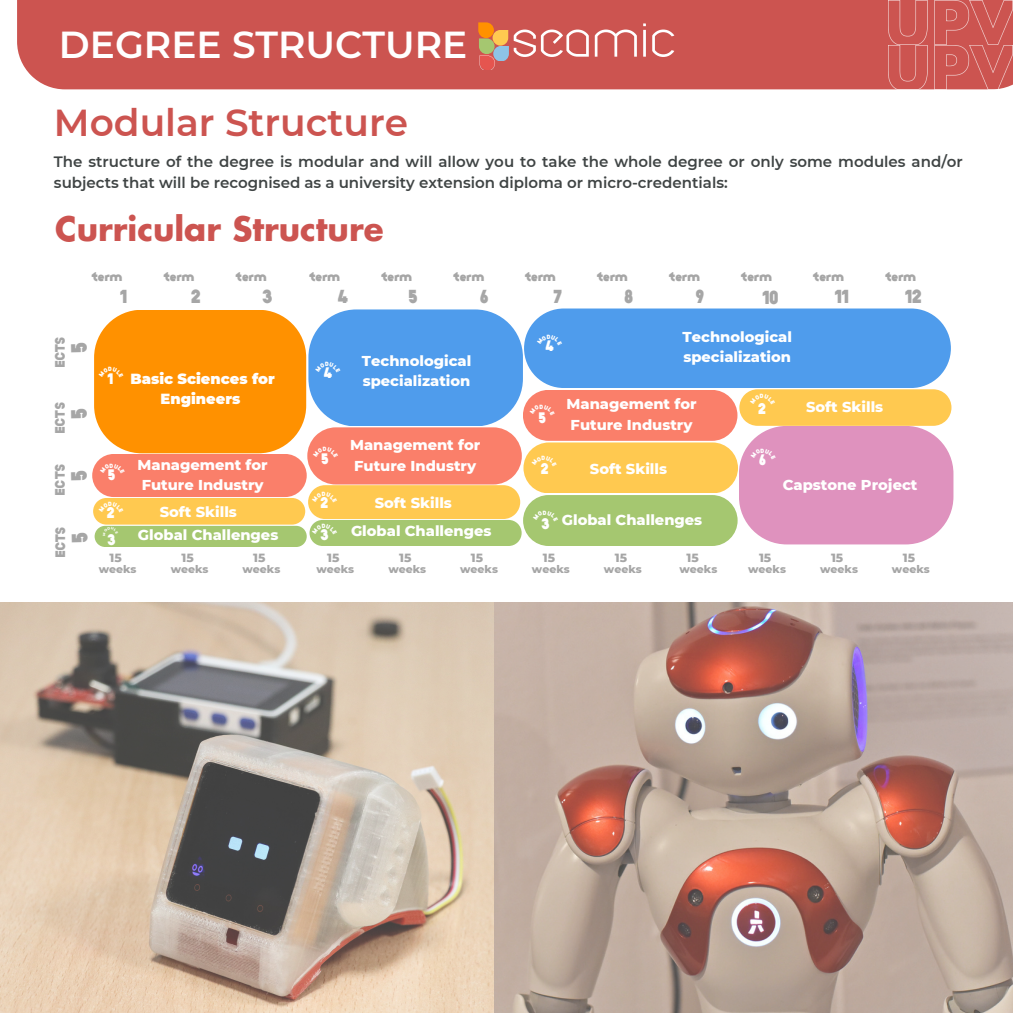
<style>
.page{position:relative;width:1013px;height:1013px;background:#fff}
.page>*{position:absolute;margin:0;border:0;box-sizing:border-box;transform-origin:0 0}
.t1{font:66.38px "Modeka";letter-spacing:-.025em;color:#fff}
.t2{font:600 37.5px "Montserrat";color:#cc5450}
.t3{font:600 37.5px "Montserrat";color:#fff}
.t4{font:700 32.5px "Futura LT Pro";color:#cc5450}
.t5{font:700 18.75px "koliko";color:#a6a6a6}
.t6{font:700 15.25px "koliko";color:#a6a6a6}
.t7{font:700 15.12px "koliko";color:#fff}
.t8{font:600 15px/20.6px "Montserrat";color:#3f4444}
.t9{font:800 14.62px/20.1px "Montserrat";color:#fff}
.t10{font:900 14.62px/19.8px "Montserrat";color:#fff;text-align:center}
.t11{font:700 13.62px "koliko";color:#a6a6a6}
.t12{font:800 12.12px "Montserrat";color:#a6a6a6}
.t13{font:800 10.88px "Montserrat";color:#a6a6a6}
</style>
<div class="page">
<div style="left:17px;top:0;width:995px;height:89px;background:#cc5450"></div>
<img style="left:888px;top:0;width:124px;height:89px">
<img style="left:0;top:602px;width:1012px;height:410px">
<svg style="left:478px;top:23px;width:31px;height:47px"></svg>
<svg style="left:92px;top:308px;width:859px;height:239px;background:#c2a790"></svg>
<p class="t3" style="left:59px;top:22px;width:410px">DEGREE STRUCTURE</p>
<p class="t1" style="left:511px;top:5px;width:166px">seamic</p>
<p class="t2" style="left:54px;top:100px;width:356px">Modular Structure</p>
<p class="t8" style="left:54px;top:151px;width:910px">The structure of the degree is modular and will allow you to take the whole degree or only some modules and/or subjects that will be recognised as a university extension diploma or micro-credentials:</p>
<p class="t4" style="left:55px;top:214px;width:330px">Curricular Structure</p>
<p class="t6" style="left:92px;top:270px;width:33px">term</p>
<p class="t6" style="left:164px;top:270px;width:33px">term</p>
<p class="t6" style="left:309px;top:270px;width:33px">term</p>
<p class="t6" style="left:381px;top:270px;width:33px">term</p>
<p class="t6" style="left:525px;top:270px;width:33px">term</p>
<p class="t6" style="left:597px;top:270px;width:33px">term</p>
<p class="t6" style="left:741px;top:270px;width:33px">term</p>
<p class="t6" style="left:813px;top:270px;width:33px">term</p>
<p class="t6" style="left:885px;top:270px;width:33px">term</p>
<p class="t6" style="left:236px;top:270px;width:33px">term</p>
<p class="t6" style="left:453px;top:270px;width:33px">term</p>
<p class="t6" style="left:669px;top:270px;width:33px">term</p>
<p class="t11" style="left:55px;top:367px;width:32px;rotate:-90deg">ECTS</p>
<p class="t11" style="left:55px;top:432px;width:32px;rotate:-90deg">ECTS</p>
<p class="t11" style="left:55px;top:494px;width:32px;rotate:-90deg">ECTS</p>
<p class="t11" style="left:55px;top:557px;width:32px;rotate:-90deg">ECTS</p>
<p class="t5" style="left:121px;top:289px;width:9px">1</p>
<p class="t5" style="left:191px;top:289px;width:11px">2</p>
<p class="t5" style="left:263px;top:289px;width:12px">3</p>
<p class="t7" style="left:108px;top:373px;width:7px">1</p>
<p class="t10" style="left:130px;top:369px;width:146px">Basic Sciences for<br>Engineers</p>
<p class="t7" style="left:109px;top:468px;width:9px">5</p>
<p class="t7" style="left:107px;top:507px;width:9px">2</p>
<p class="t9" style="left:138px;top:454px;width:132px">Management for<br>Future Industry</p>
<p class="t9" style="left:160px;top:501px;width:79px">Soft Skills</p>
<p class="t7" style="left:108px;top:533px;width:10px">3</p>
<p class="t9" style="left:138px;top:525px;width:142px">Global Challenges</p>
<p class="t5" style="left:338px;top:289px;width:12px">4</p>
<p class="t5" style="left:409px;top:289px;width:10px">5</p>
<p class="t5" style="left:480px;top:289px;width:10px">6</p>
<p class="t5" style="left:554px;top:289px;width:10px">7</p>
<p class="t5" style="left:625px;top:289px;width:10px">8</p>
<p class="t5" style="left:696px;top:289px;width:10px">9</p>
<p class="t5" style="left:763px;top:289px;width:18px">10</p>
<p class="t7" style="left:324px;top:367px;width:10px">4</p>
<p class="t9" style="left:362px;top:350px;width:111px">Technological specialization</p>
<p class="t7" style="left:322px;top:452px;width:9px">5</p>
<p class="t9" style="left:350px;top:435px;width:132px">Management for<br>Future Industry</p>
<p class="t7" style="left:545px;top:339px;width:10px">4</p>
<p class="t9" style="left:682px;top:326px;width:111px">Technological specialization</p>
<p class="t9" style="left:566px;top:394px;width:132px">Management for<br>Future Industry</p>
<p class="t7" style="left:539px;top:412px;width:9px">5</p>
<p class="t7" style="left:541px;top:462px;width:9px">2</p>
<p class="t9" style="left:590px;top:459px;width:79px">Soft Skills</p>
<p class="t7" style="left:758px;top:402px;width:9px">2</p>
<p class="t7" style="left:759px;top:453px;width:8px">6</p>
<p class="t5" style="left:835px;top:289px;width:16px">11</p>
<p class="t5" style="left:905px;top:289px;width:18px">12</p>
<p class="t9" style="left:806px;top:396px;width:79px">Soft Skills</p>
<p class="t7" style="left:321px;top:497px;width:9px">2</p>
<p class="t9" style="left:375px;top:493px;width:79px">Soft Skills</p>
<p class="t7" style="left:321px;top:529px;width:10px">3</p>
<p class="t9" style="left:351px;top:520px;width:142px">Global Challenges</p>
<p class="t7" style="left:542px;top:517px;width:10px">3</p>
<p class="t9" style="left:562px;top:510px;width:142px">Global Challenges</p>
<p class="t9" style="left:782px;top:474px;width:136px">Capstone Project</p>
<p class="t12" style="left:109px;top:549px;width:14px">15</p>
<p class="t12" style="left:181px;top:549px;width:14px">15</p>
<p class="t12" style="left:253px;top:549px;width:14px">15</p>
<p class="t12" style="left:399px;top:549px;width:14px">15</p>
<p class="t12" style="left:471px;top:549px;width:14px">15</p>
<p class="t12" style="left:543px;top:549px;width:14px">15</p>
<p class="t12" style="left:615px;top:549px;width:14px">15</p>
<p class="t12" style="left:686px;top:549px;width:14px">15</p>
<p class="t12" style="left:759px;top:549px;width:14px">15</p>
<p class="t12" style="left:831px;top:549px;width:14px">15</p>
<p class="t12" style="left:902px;top:549px;width:14px">15</p>
<p class="t12" style="left:327px;top:549px;width:14px">15</p>
<p class="t13" style="left:99px;top:563px;width:39px">weeks</p>
<p class="t13" style="left:171px;top:563px;width:39px">weeks</p>
<p class="t13" style="left:242px;top:563px;width:39px">weeks</p>
<p class="t13" style="left:316px;top:563px;width:39px">weeks</p>
<p class="t13" style="left:388px;top:563px;width:39px">weeks</p>
<p class="t13" style="left:460px;top:563px;width:39px">weeks</p>
<p class="t13" style="left:532px;top:563px;width:39px">weeks</p>
<p class="t13" style="left:604px;top:563px;width:39px">weeks</p>
<p class="t13" style="left:679px;top:563px;width:39px">weeks</p>
<p class="t13" style="left:748px;top:563px;width:39px">weeks</p>
<p class="t13" style="left:820px;top:563px;width:39px">weeks</p>
<p class="t13" style="left:892px;top:563px;width:39px">weeks</p>
</div>
